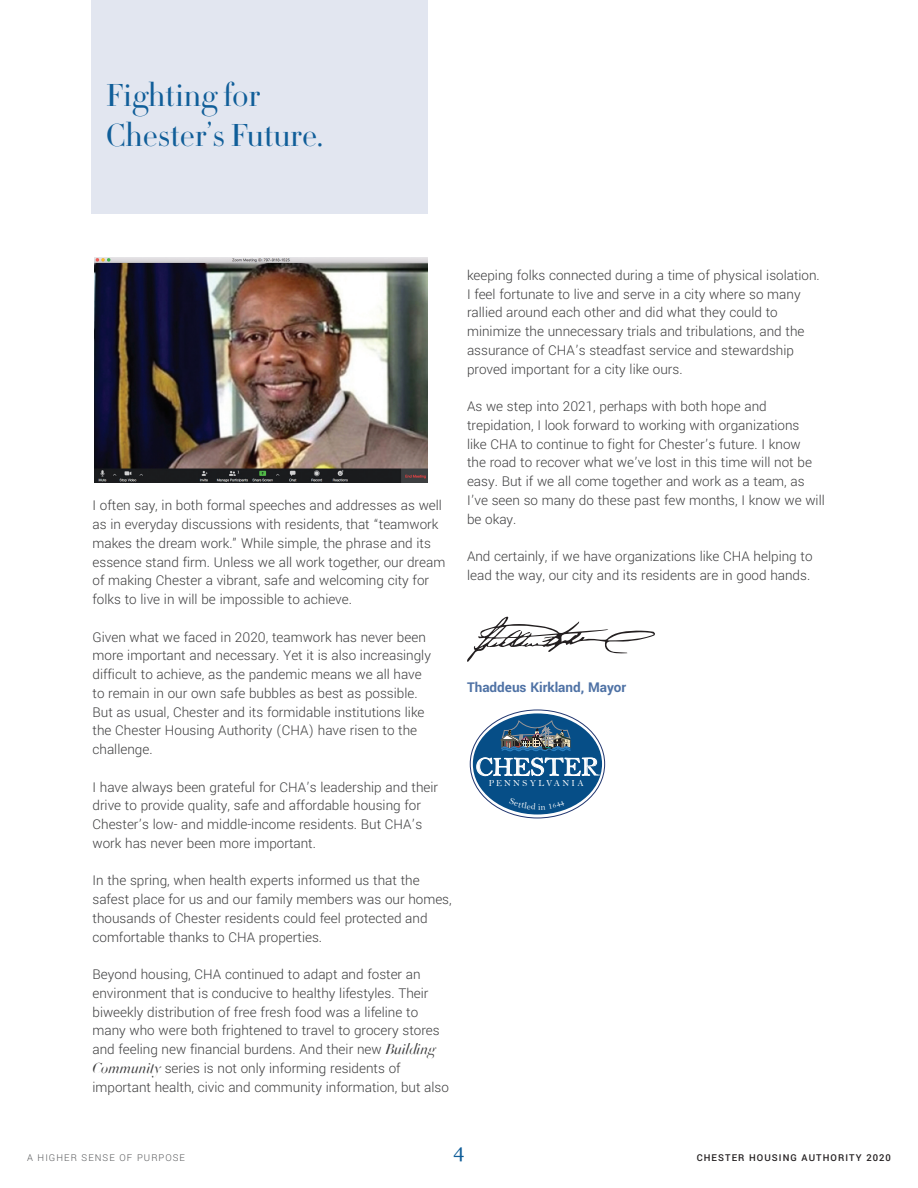
<style>
.page{position:relative;width:918px;height:1188px;background:#fff}
.page>*{position:absolute;margin:0;border:0;box-sizing:border-box;transform-origin:0 0}
.t1{font:33px "Diet Didot";color:#105e99}
.t2{font:26.7px "Bell";color:#fff}
.t3{font:19.5px "Georgia";color:#105e99}
.t4{font:300 15px/18.8px "Yantramanav";color:#3e3e3f}
.t5{font:700 15px "Yantramanav";color:#4f72a5}
.t6{font:500 10.5px "Yantramanav";letter-spacing:.1em;color:#231f20}
.t7{font:300 10.5px "Yantramanav";letter-spacing:.1em;color:#57585a}
.t8{font:9.3px "Bell";letter-spacing:.22em;color:#fff}
.s1{font-family:"Diet Didot Title W03";font-weight:400;font-style:italic}
</style>
<div class="page">
<div style="left:92px;top:0;width:336px;height:214px;background:#e2e6f0"></div>
<svg style="left:467px;top:616px;width:188px;height:46px"></svg>
<div style="left:473px;top:713px;width:129px;height:102px;background:#064e87;border-radius:50%"></div>
<svg style="left:587px;top:766px;width:12px;height:10px"></svg>
<svg style="left:500px;top:721px;width:72px;height:31px"></svg>
<img style="left:95px;top:258px;width:333px;height:224px">
<p class="t1" style="left:106px;top:72px;width:157px">Fighting for</p>
<p class="t1" style="left:106px;top:112px;width:219px">Chester’s Future.</p>
<p class="t4" style="left:93px;top:496px;width:354px">I often say, in both formal speeches and addresses as well as in everyday discussions with residents, that “teamwork makes the dream work.” While simple, the phrase and its essence stand firm. Unless we all work together, our dream of making Chester a vibrant, safe and welcoming city for folks to live in will be impossible to achieve.</p>
<p class="t4" style="left:93px;top:628px;width:340px">Given what we faced in 2020, teamwork has never been more important and necessary. Yet it is also increasingly difficult to achieve, as the pandemic means we all have to remain in our own safe bubbles as best as possible.<br>But as usual, Chester and its formidable institutions like the Chester Housing Authority (CHA) have risen to the challenge.</p>
<p class="t4" style="left:93px;top:778px;width:347px">I have always been grateful for CHA’s leadership and their drive to provide quality, safe and affordable housing for Chester’s low- and middle-income residents. But CHA’s work has never been more important.</p>
<p class="t4" style="left:93px;top:871px;width:361px">In the spring, when health experts informed us that the safest place for us and our family members was our homes, thousands of Chester residents could feel protected and comfortable thanks to CHA properties.</p>
<p class="t4" style="left:93px;top:965px;width:358px">Beyond housing, CHA continued to adapt and foster an environment that is conducive to healthy lifestyles. Their biweekly distribution of free fresh food was a lifeline to many who were both frightened to travel to grocery stores and feeling new financial burdens. And their new <span class="s1">Building Community</span> series is not only informing residents of important health, civic and community information, but also</p>
<p class="t4" style="left:467px;top:266px;width:354px">keeping folks connected during a time of physical isolation.</p>
<p class="t4" style="left:467px;top:284px;width:339px">I feel fortunate to live and serve in a city where so many rallied around each other and did what they could to minimize the unnecessary trials and tribulations, and the assurance of CHA’s steadfast service and stewardship proved important for a city like ours.</p>
<p class="t4" style="left:467px;top:397px;width:359px">As we step into 2021, perhaps with both hope and trepidation, I look forward to working with organizations<br>like CHA to continue to fight for Chester’s future. I know<br>the road to recover what we’ve lost in this time will not be easy. But if we all come together and work as a team, as I’ve seen so many do these past few months, I know we will be okay.</p>
<p class="t4" style="left:467px;top:547px;width:347px">And certainly, if we have organizations like CHA helping to lead the way, our city and its residents are in good hands.</p>
<p class="t5" style="left:467px;top:678px;width:161px">Thaddeus Kirkland, Mayor</p>
<p class="t2" style="left:476px;top:751px;width:125px">CHESTER</p>
<p class="t8" style="left:489px;top:778px;width:97px">PENNSYLVANIA</p>
<p class="t7" style="left:27px;top:1151px;width:160px">A HIGHER SENSE OF PURPOSE</p>
<h3 class="t3" style="left:453px;top:1140px;width:13px">4</h3>
<p class="t6" style="left:697px;top:1151px;width:196px">CHESTER HOUSING AUTHORITY 2020</p>
</div>
